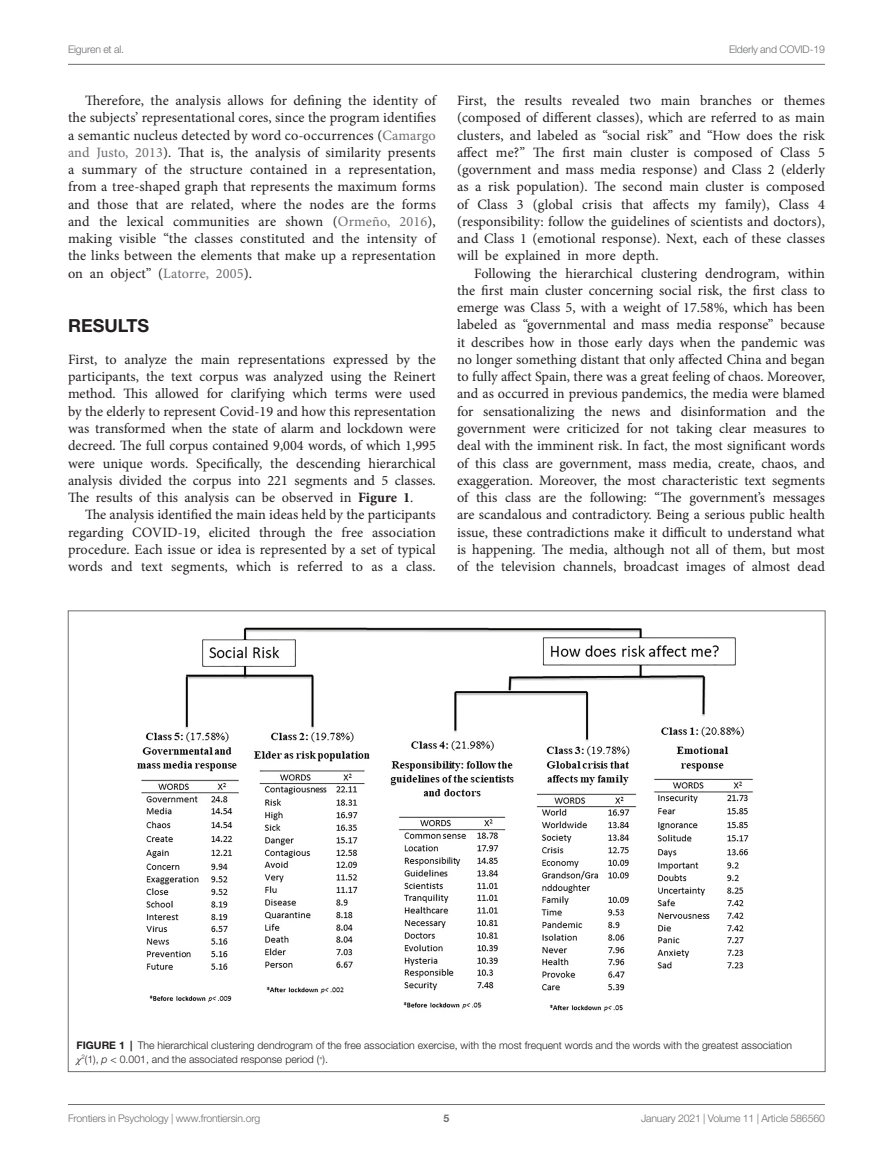
<style>
.page{position:relative;width:893px;height:1170px;background:#fff}
.page>*{position:absolute;margin:0;border:0;box-sizing:border-box;transform-origin:0 0}
.HEAD_1{font:700 18px "Helvetica Neue LT Std";color:#231f20}
.TEXT{font:14.25px/17.2px "Minion Pro";color:#231f20;text-align:justify}
.TEXT_FLUSH{font:14.25px/17.2px "Minion Pro";color:#231f20;text-align:justify}
.FIG_LEG{font:300 10.5px/14.2px "Helvetica Neue LT Std";color:#231f20}
.t1{font:300 10.5px "Helvetica Neue LT Std";letter-spacing:-.015em;color:#6c6d70}
.t2{font:700 10.5px "Helvetica Neue LT Std";color:#6c6d70}
.s1{color:#6c6d70}
.s2{font-weight:700}
.s3{font-family:"STIX General";font-weight:400;font-style:italic}
.s4{font-style:italic}
</style>
<div class="page">
<hr style="left:68px;top:64px;width:757px;height:1px;background:#6c6d70">
<hr style="left:68px;top:1104px;width:757px;height:1px;background:#6c6d70">
<img style="left:137px;top:627px;width:616px;height:385px">
<p class="t1" style="left:68px;top:42px;width:58px">Eiguren et al.</p>
<p class="t1" style="left:729px;top:42px;width:97px">Elderly and COVID-19</p>
<p class="TEXT" style="left:68px;top:92px;width:369px;text-indent:17px">Therefore, the analysis allows for defining the identity of the subjects’ representational cores, since the program identifies a semantic nucleus detected by word co-occurrences (<span class="s1">Camargo and Justo, 2013</span>). That is, the analysis of similarity presents a summary of the structure contained in a representation, from a tree-shaped graph that represents the maximum forms and those that are related, where the nodes are the forms and the lexical communities are shown (<span class="s1">Ormeño, 2016</span>), making visible “the classes constituted and the intensity of the links between the elements that make up a representation on an object” (<span class="s1">Latorre, 2005</span>).</p>
<p class="HEAD_1" style="left:68px;top:315px;width:83px">RESULTS</p>
<p class="TEXT_FLUSH" style="left:68px;top:351px;width:369px">First, to analyze the main representations expressed by the participants, the text corpus was analyzed using the Reinert method. This allowed for clarifying which terms were used by the elderly to represent Covid-19 and how this representation was transformed when the state of alarm and lockdown were decreed. The full corpus contained 9,004 words, of which 1,995 were unique words. Specifically, the descending hierarchical analysis divided the corpus into 221 segments and 5 classes.<br>The results of this analysis can be observed in <span class="s2">Figure 1</span>.</p>
<p class="TEXT" style="left:68px;top:506px;width:369px;text-indent:17px">The analysis identified the main ideas held by the participants regarding COVID-19, elicited through the free association procedure. Each issue or idea is represented by a set of typical words and text segments, which is referred to as a class.</p>
<p class="TEXT" style="left:457px;top:92px;width:369px">First, the results revealed two main branches or themes (composed of different classes), which are referred to as main clusters, and labeled as “social risk” and “How does the risk affect me?” The first main cluster is composed of Class 5 (government and mass media response) and Class 2 (elderly as a risk population). The second main cluster is composed of Class 3 (global crisis that affects my family), Class 4 (responsibility: follow the guidelines of scientists and doctors), and Class 1 (emotional response). Next, each of these classes will be explained in more depth.</p>
<p class="TEXT" style="left:457px;top:264px;width:369px;text-indent:17px">Following the hierarchical clustering dendrogram, within the first main cluster concerning social risk, the first class to emerge was Class 5, with a weight of 17.58%, which has been labeled as “governmental and mass media response” because it describes how in those early days when the pandemic was no longer something distant that only affected China and began to fully affect Spain, there was a great feeling of chaos. Moreover, and as occurred in previous pandemics, the media were blamed for sensationalizing the news and disinformation and the government were criticized for not taking clear measures to deal with the imminent risk. In fact, the most significant words of this class are government, mass media, create, chaos, and exaggeration. Moreover, the most characteristic text segments of this class are the following: “The government’s messages are scandalous and contradictory. Being a serious public health issue, these contradictions make it difficult to understand what is happening. The media, although not all of them, but most of the television channels, broadcast images of almost dead</p>
<p class="FIG_LEG" style="left:77px;top:1037px;width:717px"><span class="s2">FIGURE 1 |</span> The hierarchical clustering dendrogram of the free association exercise, with the most frequent words and the words with the greatest association <span class="s3">χ</span><sup>2</sup>(1), <span class="s4">p</span> &lt; 0.001, and the associated response period (<sup>*</sup>).</p>
<p class="t1" style="left:68px;top:1111px;width:194px">Frontiers in Psychology | www.frontiersin.org</p>
<p class="t2" style="left:444px;top:1111px;width:7px">5</p>
<p class="t1" style="left:641px;top:1111px;width:185px">January 2021 | Volume 11 | Article 586560</p>
</div>
